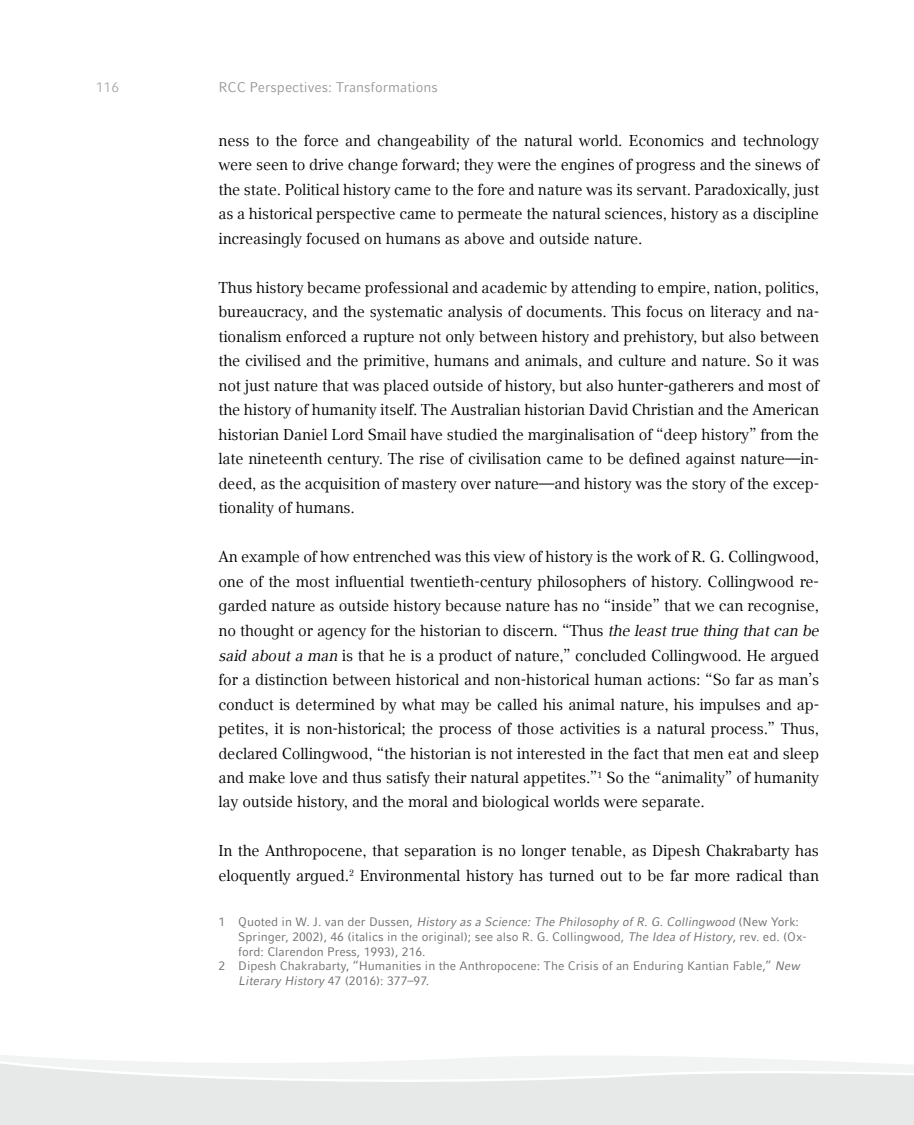
<style>
.page{position:relative;width:914px;height:1125px;background:#fff}
.page>*{position:absolute;margin:0;border:0;box-sizing:border-box;transform-origin:0 0}
.t1{font:15.75px/24.5px "LMU Compatil Text";letter-spacing:-.01em;color:#000;text-align:justify}
.t2{font:14px "LMU Compatil Fact";color:#9a9b9b}
.t3{font:14px "LMU Compatil Fact";color:#acadad}
.t4{font:12.25px "LMU Compatil Fact";color:#6f6f6e}
.t5{font:italic 12.25px "LMU Compatil Fact";color:#6f6f6e}
.s1{font-style:italic}
.s2{font-style:normal}
</style>
<div class="page">
<svg style="left:0;top:1055px;width:913px;height:70px;fill:#e7e8e8"></svg>
<p class="t3" style="left:96px;top:79px;width:25px">116</p>
<p class="t2" style="left:218px;top:79px;width:221px">RCC Perspectives: Transformations</p>
<p class="t1" style="left:218px;top:128px;width:602px">ness to the force and changeability of the natural world. Economics and technology were seen to drive change forward; they were the engines of progress and the sinews of the state. Political history came to the fore and nature was its servant. Paradoxically, just as a historical perspective came to permeate the natural sciences, history as a discipline increasingly focused on humans as above and outside nature.</p>
<p class="t1" style="left:218px;top:275px;width:602px">Thus history became professional and academic by attending to empire, nation, politics, bureaucracy, and the systematic analysis of documents. This focus on literacy and na&shy;tionalism enforced a rupture not only between history and prehistory, but also between the civilised and the primitive, humans and animals, and culture and nature. So it was not just nature that was placed outside of history, but also hunter-gatherers and most of the history of humanity itself. The Australian historian David Christian and the American historian Daniel Lord Smail have studied the marginalisation of “deep history” from the late nineteenth century. The rise of civilisation came to be defined against nature—in&shy;deed, as the acquisition of mastery over nature—and history was the story of the excep&shy;tionality of humans.</p>
<p class="t1" style="left:218px;top:544px;width:602px">An example of how entrenched was this view of history is the work of R. G. Collingwood, one of the most influential twentieth-century philosophers of history. Collingwood re&shy;garded nature as outside history because nature has no “inside” that we can recognise, no thought or agency for the historian to discern. “Thus <span class="s1">the least true thing that can be said about a man</span> is that he is a product of nature,” concluded Collingwood. He argued for a distinction between historical and non-historical human actions: “So far as man’s conduct is determined by what may be called his animal nature, his impulses and ap&shy;petites, it is non-historical; the process of those activities is a natural process.” Thus, declared Collingwood, “the historian is not interested in the fact that men eat and sleep and make love and thus satisfy their natural appetites.”<sup>1</sup> So the “animality” of humanity lay outside history, and the moral and biological worlds were separate.</p>
<p class="t1" style="left:218px;top:838px;width:602px">In the Anthropocene, that separation is no longer tenable, as Dipesh Chakrabarty has eloquently argued.<sup>2</sup> Environmental history has turned out to be far more radical than</p>
<p class="t5" style="left:218px;top:915px;width:582px"><span class="s2">1 Quoted in W. J. van der Dussen,</span> History as a Science: The Philosophy of R. G. Collingwood <span class="s2">(New York:</span></p>
<p class="t4" style="left:238px;top:929px;width:570px">Springer, 2002), 46 (italics in the original); see also R. G. Collingwood, <span class="s1">The Idea of History</span>, rev. ed. (Ox-</p>
<p class="t4" style="left:238px;top:944px;width:189px">ford: Clarendon Press, 1993), 216.</p>
<p class="t4" style="left:218px;top:959px;width:582px">2 Dipesh Chakrabarty, “Humanities in the Anthropocene: The Crisis of an Enduring Kantian Fable,” <span class="s1">New</span></p>
<p class="t4" style="left:238px;top:973px;width:192px"><span class="s1">Literary History</span> 47 (2016): 377–97.</p>
</div>
